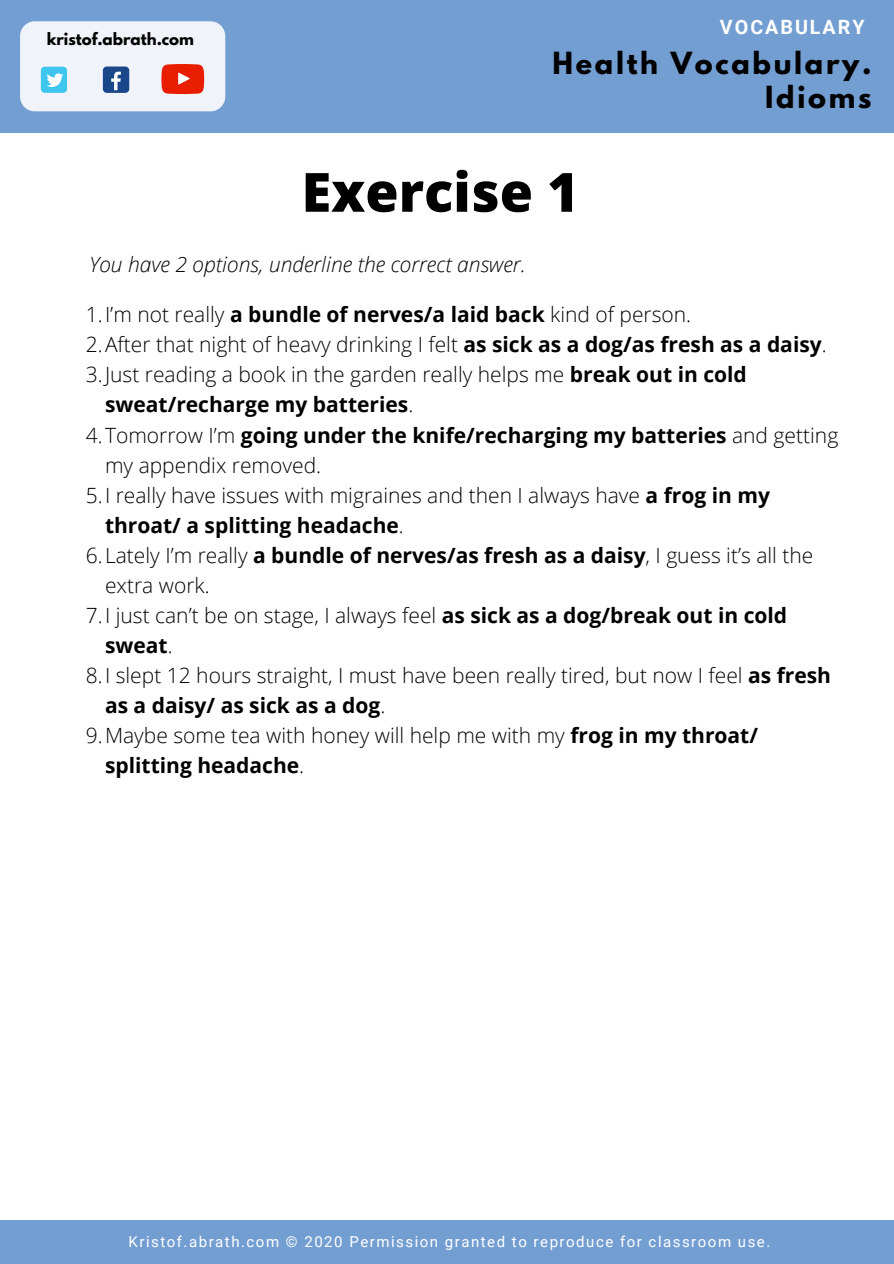
<style>
.page{position:relative;width:894px;height:1264px;background:#fff}
.page>*{position:absolute;margin:0;border:0;box-sizing:border-box;transform-origin:0 0}
.t1{font:800 54px "Open Sans";color:#000}
.t2{font:700 27px/33.5px "League Spartan";letter-spacing:.1em;color:#000;text-align:right}
.t3{font:300 21px "Open Sans";color:#000}
.t4{font:700 21px "Open Sans";color:#000}
.t5{font:italic 300 21px "Open Sans";color:#000}
.t6{font:700 19.65px "Roboto";letter-spacing:.1em;color:#fff}
.t7{font:15px "Roboto";letter-spacing:.1em;color:#fff}
.t8{font:700 15px "League Spartan";color:#000}
.s1{font-weight:700}
.s2{font-weight:300}
</style>
<div class="page">
<div style="left:0;top:0;width:893px;height:133px;background:#739ed2"></div>
<div style="left:0;top:1220px;width:893px;height:43px;background:#739ed2"></div>
<div style="left:20px;top:21px;width:205px;height:90px;background:#f0f4fa;border-radius:15px"></div>
<div style="left:103px;top:66px;width:26px;height:27px;background:#1a4789;border-radius:4px"></div>
<svg style="left:111px;top:72px;width:10px;height:18px"></svg>
<div style="left:41px;top:67px;width:26px;height:26px;background:#3fc6ee;border-radius:4px"></div>
<svg style="left:47px;top:73px;width:16px;height:14px"></svg>
<svg style="left:161px;top:64px;width:43px;height:30px"></svg>
<p class="t8" style="left:47px;top:32px;width:149px">kristof.abrath.com</p>
<p class="t6" style="left:719px;top:15px;width:146px">VOCABULARY</p>
<p class="t2" style="left:552px;top:50px;width:320px">Health Vocabulary.<br>Idioms</p>
<h1 class="t1" style="left:301px;top:154px;width:279px">Exercise 1</h1>
<p class="t5" style="left:89px;top:249px;width:437px">You have 2 options, underline the correct answer.</p>
<p class="t3" style="left:86px;top:300px;width:606px">1.I’m not really <span class="s1">a bundle of nerves/a laid back</span> kind of person.</p>
<p class="t3" style="left:86px;top:330px;width:742px">2.After that night of heavy drinking I felt <span class="s1">as sick as a dog/as fresh as a daisy</span>.</p>
<p class="t3" style="left:86px;top:360px;width:662px">3.Just reading a book in the garden really helps me <span class="s1">break out in cold</span></p>
<p class="t4" style="left:105px;top:390px;width:310px">sweat/recharge my batteries<span class="s2">.</span></p>
<p class="t4" style="left:86px;top:420px;width:753px"><span class="s2">4.Tomorrow I’m</span> going under the knife/recharging my batteries <span class="s2">and getting</span></p>
<p class="t3" style="left:105px;top:450px;width:217px">my appendix removed.</p>
<p class="t3" style="left:86px;top:480px;width:685px">5.I really have issues with migraines and then I always have <span class="s1">a frog in my</span></p>
<p class="t4" style="left:105px;top:510px;width:300px">throat/ a splitting headache<span class="s2">.</span></p>
<p class="t3" style="left:86px;top:540px;width:728px">6.Lately I’m really <span class="s1">a bundle of nerves/as fresh as a daisy</span>, I guess it’s all the</p>
<p class="t3" style="left:105px;top:570px;width:106px">extra work.</p>
<p class="t3" style="left:86px;top:600px;width:702px">7.I just can’t be on stage, I always feel <span class="s1">as sick as a dog/break out in cold</span></p>
<p class="t4" style="left:105px;top:630px;width:69px">sweat<span class="s2">.</span></p>
<p class="t3" style="left:86px;top:660px;width:746px">8.I slept 12 hours straight, I must have been really tired, but now I feel <span class="s1">as fresh</span></p>
<p class="t4" style="left:105px;top:690px;width:282px">as a daisy/ as sick as a dog<span class="s2">.</span></p>
<p class="t3" style="left:86px;top:720px;width:673px">9.Maybe some tea with honey will help me with my <span class="s1">frog in my throat/</span></p>
<p class="t4" style="left:105px;top:750px;width:201px">splitting headache<span class="s2">.</span></p>
<p class="t7" style="left:128px;top:1233px;width:643px">Kristof.abrath.com © 2020 Permission granted to reproduce for classroom use.</p>
</div>
